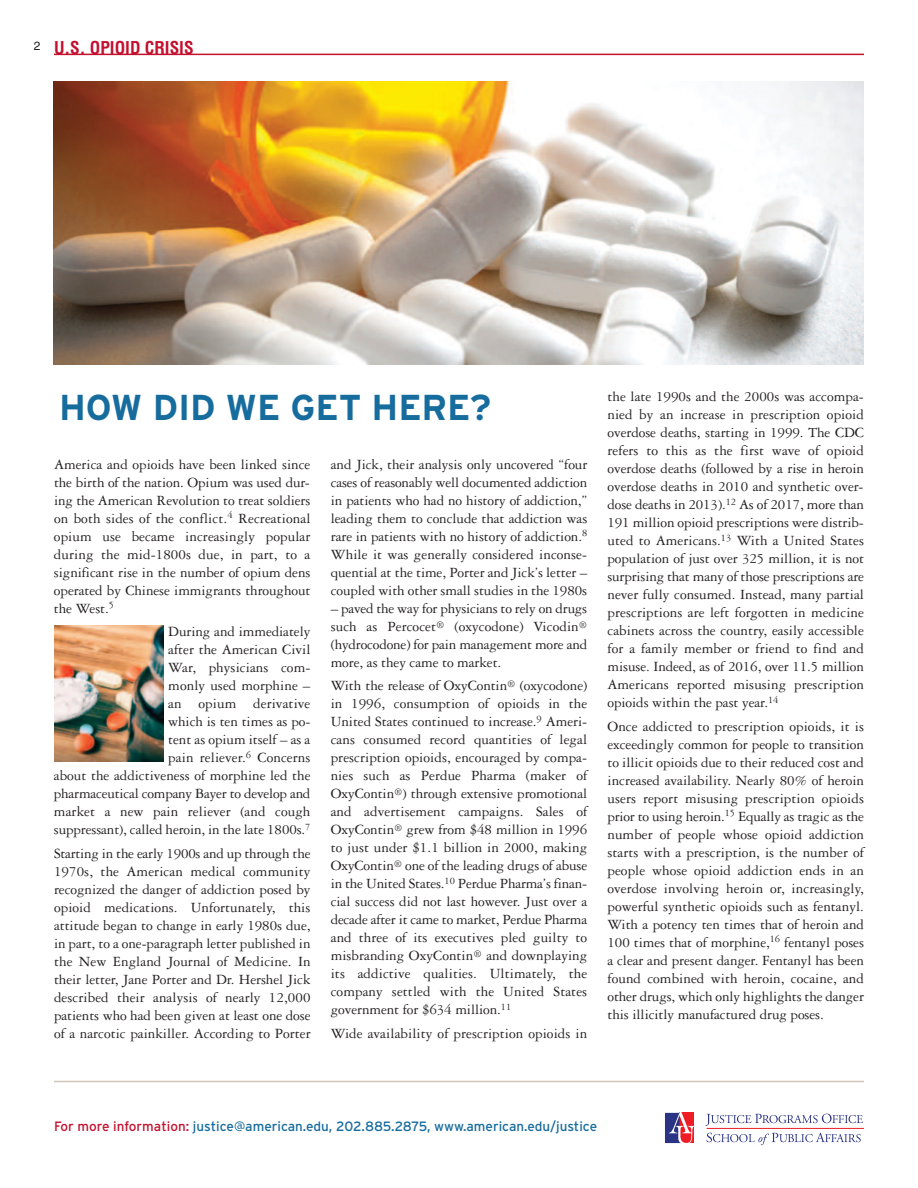
<style>
.page{position:relative;width:918px;height:1188px;background:#fff}
.page>*{position:absolute;margin:0;border:0;box-sizing:border-box;transform-origin:0 0}
.t1{font:700 36px "Interstate";letter-spacing:-.005em;color:#176c9e}
.t2{font:700 condensed 17.25px "Helvetica";color:#c3102e}
.t3{font:15px/18px "Garamond Three";letter-spacing:-.005em;color:#231f20;text-align:justify}
.t4{font:13.5px "Interstate";color:#176c9e}
.s1{color:#c3102e}
</style>
<div class="page">
<hr style="left:54px;top:1081px;width:810px;height:1px;background:#d0c4b6">
<hr style="left:707px;top:1128px;width:157px;height:1px;background:#ee1c25">
<hr style="left:54px;top:54px;width:810px;height:1px;background:#c3102e">
<img style="left:54px;top:81px;width:810px;height:283px">
<img style="left:54px;top:625px;width:110px;height:136px">
<svg style="left:665px;top:1112px;width:29px;height:32px"></svg>
<svg style="left:706px;top:1114px;width:157px;height:12px"></svg>
<svg style="left:706px;top:1133px;width:155px;height:12px"></svg>
<h1 class="t2" style="left:34px;top:38px;width:161px"><sup>2</sup> U.S. OPIOID CRISIS</h1>
<h1 class="t1" style="left:59px;top:387px;width:434px">HOW DID WE GET HERE?</h1>
<p class="t3" style="left:54px;top:457px;width:258px">America and opioids have been linked since the birth of the nation. Opium was used dur&shy;ing the American Revolution to treat soldiers on both sides of the conflict.<sup>4</sup> Recreational opium use became increasingly popular during the mid-1800s due, in part, to a significant rise in the number of opium dens operated by Chinese immigrants throughout the West.<sup>5</sup></p>
<p class="t3" style="left:168px;top:624px;width:144px">During and immediately after the American Civil War, physicians com&shy;monly used morphine – an opium derivative which is ten times as po&shy;tent as opium itself – as a pain reliever.<sup>6</sup> Concerns</p>
<p class="t3" style="left:54px;top:768px;width:258px">about the addictiveness of morphine led the pharmaceutical company Bayer to develop and market a new pain reliever (and cough suppressant), called heroin, in the late 1800s.<sup>7</sup></p>
<p class="t3" style="left:54px;top:845px;width:258px">Starting in the early 1900s and up through the 1970s, the American medical community recognized the danger of addiction posed by opioid medications. Unfortunately, this attitude began to change in early 1980s due, in part, to a one-paragraph letter published in the New England Journal of Medicine. In their letter, Jane Porter and Dr. Hershel Jick described their analysis of nearly 12,000 patients who had been given at least one dose of a narcotic painkiller. According to Porter</p>
<p class="t3" style="left:331px;top:457px;width:258px">and Jick, their analysis only uncovered “four cases of reasonably well documented addiction in patients who had no history of addiction,” leading them to conclude that addiction was rare in patients with no history of addiction.<sup>8<br></sup>While it was generally considered inconse&shy;quential at the time, Porter and Jick’s letter – coupled with other small studies in the 1980s</p>
<p class="t3" style="left:331px;top:601px;width:258px">– paved the way for physicians to rely on drugs such as Percocet<sup>®</sup> (oxycodone) Vicodin<sup>® </sup>(hydrocodone) for pain management more and more, as they came to market.</p>
<p class="t3" style="left:331px;top:678px;width:258px">With the release of OxyContin<sup>®</sup> (oxycodone) in 1996, consumption of opioids in the United States continued to increase.<sup>9</sup> Ameri&shy;cans consumed record quantities of legal prescription opioids, encouraged by compa&shy;nies such as Perdue Pharma (maker of OxyContin<sup>®</sup>) through extensive promotional and advertisement campaigns. Sales of OxyContin<sup>®</sup> grew from $48 million in 1996 to just under $1.1 billion in 2000, making OxyContin<sup>®</sup> one of the leading drugs of abuse in the United States.<sup>10</sup> Perdue Pharma’s finan&shy;cial success did not last however. Just over a decade after it came to market, Perdue Pharma and three of its executives pled guilty to misbranding OxyContin<sup>®</sup> and downplaying its addictive qualities. Ultimately, the company settled with the United States government for $634 million.<sup>11</sup></p>
<p class="t3" style="left:331px;top:1025px;width:258px">Wide availability of prescription opioids in</p>
<p class="t3" style="left:608px;top:389px;width:258px">the late 1990s and the 2000s was accompa&shy;nied by an increase in prescription opioid overdose deaths, starting in 1999. The CDC refers to this as the first wave of opioid overdose deaths (followed by a rise in heroin overdose deaths in 2010 and synthetic over&shy;dose deaths in 2013).<sup>12</sup> As of 2017, more than 191 million opioid prescriptions were distrib&shy;uted to Americans.<sup>13</sup> With a United States population of just over 325 million, it is not surprising that many of those prescriptions are never fully consumed. Instead, many partial prescriptions are left forgotten in medicine cabinets across the country, easily accessible for a family member or friend to find and misuse. Indeed, as of 2016, over 11.5 million Americans reported misusing prescription opioids within the past year.<sup>14</sup></p>
<p class="t3" style="left:607px;top:719px;width:258px">Once addicted to prescription opioids, it is exceedingly common for people to transition to illicit opioids due to their reduced cost and increased availability. Nearly 80% of heroin users report misusing prescription opioids prior to using heroin.<sup>15</sup> Equally as tragic as the number of people whose opioid addiction starts with a prescription, is the number of people whose opioid addiction ends in an overdose involving heroin or, increasingly, powerful synthetic opioids such as fentanyl.<br>With a potency ten times that of heroin and 100 times that of morphine,<sup>16</sup> fentanyl poses a clear and present danger. Fentanyl has been found combined with heroin, cocaine, and other drugs, which only highlights the danger this illicitly manufactured drug poses.</p>
<p class="t4" style="left:54px;top:1119px;width:545px"><span class="s1">For more information:</span> justice@american.edu, 202.885.2875, www.american.edu/justice</p>
</div>
